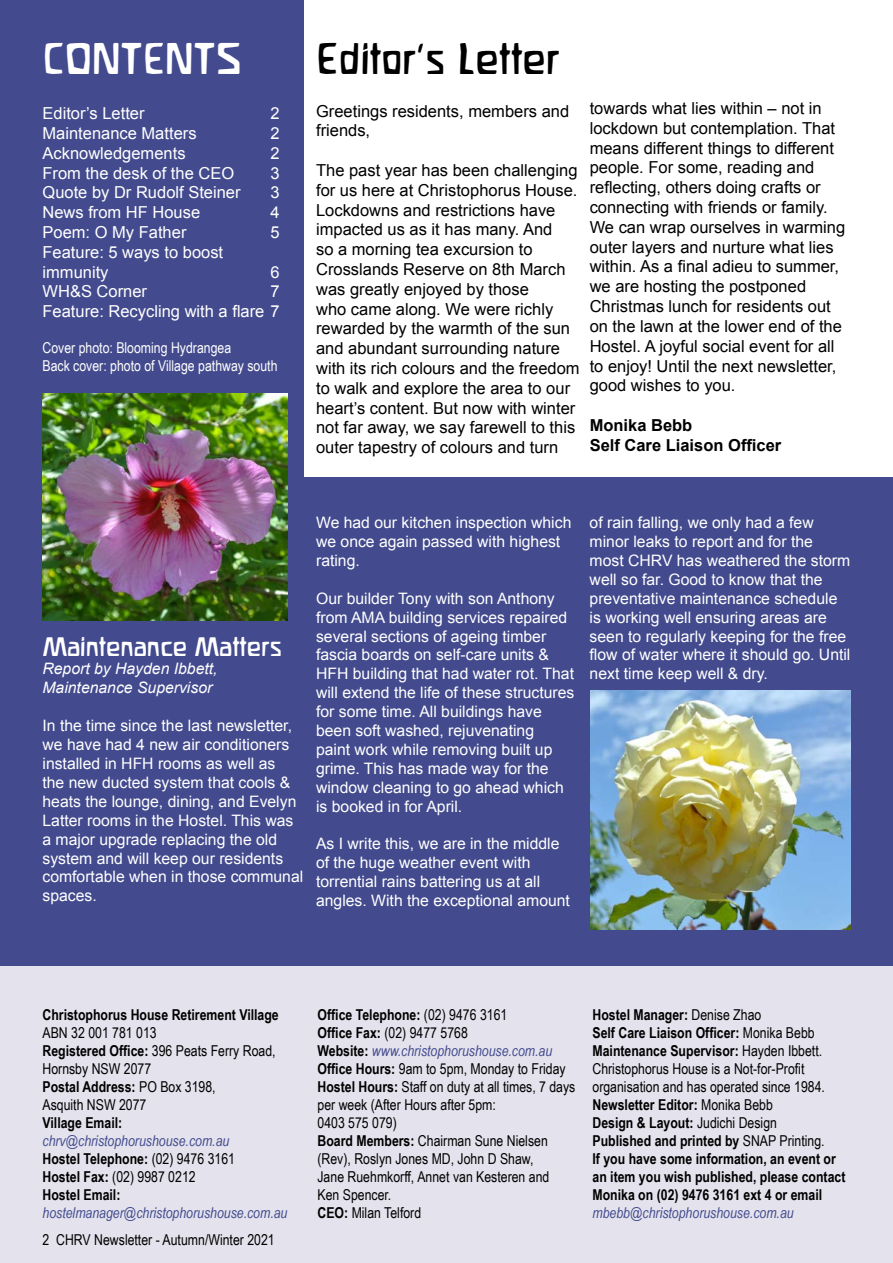
<style>
.page{position:relative;width:893px;height:1263px;background:#fff}
.page>*{position:absolute;margin:0;border:0;box-sizing:border-box;transform-origin:0 0}
.Heading_-_black{font:39px "Waldorfschrift";color:#000}
.Heading_-_black-2{font:39px "Waldorfschrift";color:#fff}
.t1{font:24px "Waldorfschrift";color:#fff}
.t2{font:16.5px/19.8px "Arial";color:#000}
.t3{font:16.5px/19.8px "Arial";color:#fff}
.t4{font:700 16.5px "Arial";color:#000}
.t5{font:15.75px/18.9px "Arial";color:#fff}
.t6{font:italic 15.75px/18.9px "Arial";color:#fff}
.Footnote___caption{font:700 15px/18px "Arial Narrow";color:#000}
.Footnote___caption-2{font:15px/18px "Arial Narrow";color:#000}
.Footnote___caption-3{font:italic 15px "Arial Narrow";color:#434b8e}
.Footnote___caption-4{font:15px "Arial Narrow";color:#fff}
.Page_number_-_black{font:15px "Arial Narrow";color:#000}
.s1{font-weight:700}
.s2{font-weight:400}
.s3{font-weight:700;font-style:normal;color:#000}
.s4{font-weight:400;font-style:italic;color:#434b8e}
</style>
<div class="page">
<div style="left:0;top:0;width:893px;height:992px;background:#434b8e"></div>
<div style="left:0;top:966px;width:893px;height:297px;background:#e4e3ed"></div>
<div style="left:304px;top:0;width:588px;height:476px;background:#fff"></div>
<img style="left:43px;top:394px;width:244px;height:226px">
<img style="left:590px;top:690px;width:260px;height:239px">
<p class="Heading_-_black-2" style="left:43px;top:36px;width:200px">CONTENTS</p>
<p class="t3" style="left:43px;top:104px;width:104px">Editor’s Letter</p>
<p class="t3" style="left:270px;top:104px;width:11px">2</p>
<p class="t3" style="left:43px;top:123px;width:156px">Maintenance Matters</p>
<p class="t3" style="left:270px;top:123px;width:11px">2</p>
<p class="t3" style="left:43px;top:143px;width:145px">Acknowledgements</p>
<p class="t3" style="left:270px;top:143px;width:11px">2</p>
<p class="t3" style="left:43px;top:163px;width:193px">From the desk of the CEO</p>
<p class="t3" style="left:270px;top:163px;width:11px">3</p>
<p class="t3" style="left:43px;top:183px;width:200px">Quote by Dr Rudolf Steiner</p>
<p class="t3" style="left:270px;top:183px;width:11px">3</p>
<p class="t3" style="left:43px;top:203px;width:159px">News from HF House</p>
<p class="t3" style="left:270px;top:203px;width:11px">4</p>
<p class="t3" style="left:43px;top:222px;width:145px">Poem: O My Father</p>
<p class="t3" style="left:270px;top:222px;width:11px">5</p>
<p class="t3" style="left:43px;top:242px;width:182px">Feature: 5 ways to boost immunity</p>
<p class="t3" style="left:270px;top:262px;width:11px">6</p>
<p class="t3" style="left:43px;top:282px;width:106px">WH&amp;S Corner</p>
<p class="t3" style="left:270px;top:282px;width:11px">7</p>
<p class="t3" style="left:43px;top:302px;width:238px">Feature: Recycling with a flare 7</p>
<p class="Footnote___caption-4" style="left:43px;top:337px;width:190px">Cover photo: Blooming Hydrangea</p>
<p class="Footnote___caption-4" style="left:43px;top:355px;width:237px">Back cover: photo of Village pathway south</p>
<p class="Heading_-_black" style="left:316px;top:36px;width:245px">Editor’s Letter</p>
<p class="t2" style="left:316px;top:101px;width:255px">Greetings residents, members and friends,</p>
<p class="t2" style="left:316px;top:160px;width:265px">The past year has been challenging for us here at Christophorus House.<br>Lockdowns and restrictions have impacted us as it has many. And<br>so a morning tea excursion to<br>Crosslands Reserve on 8th March was greatly enjoyed by those<br>who came along. We were richly rewarded by the warmth of the sun and abundant surrounding nature with its rich colours and the freedom to walk and explore the area to our heart’s content. But now with winter not far away, we say farewell to this outer tapestry of colours and turn</p>
<p class="t2" style="left:590px;top:99px;width:257px">towards what lies within – not in lockdown but contemplation. That means different things to different people. For some, reading and reflecting, others doing crafts or connecting with friends or family.<br>We can wrap ourselves in warming outer layers and nurture what lies within. As a final adieu to summer, we are hosting the postponed<br>Christmas lunch for residents out on the lawn at the lower end of the<br>Hostel. A joyful social event for all to enjoy! Until the next newsletter, good wishes to you.</p>
<p class="t4" style="left:590px;top:414px;width:104px">Monika Bebb</p>
<p class="t4" style="left:590px;top:434px;width:193px">Self Care Liaison Officer</p>
<p class="t1" style="left:43px;top:632px;width:241px">Maintenance Matters</p>
<p class="t6" style="left:43px;top:660px;width:177px">Report by Hayden Ibbett,<br>Maintenance Supervisor</p>
<p class="t5" style="left:43px;top:716px;width:262px">In the time since the last newsletter, we have had 4 new air conditioners installed in HFH rooms as well as<br>the new ducted system that cools &amp; heats the lounge, dining, and Evelyn<br>Latter rooms in the Hostel. This was a major upgrade replacing the old system and will keep our residents comfortable when in those communal spaces.</p>
<p class="t5" style="left:316px;top:513px;width:257px">We had our kitchen inspection which we once again passed with highest rating.</p>
<p class="t5" style="left:316px;top:589px;width:260px">Our builder Tony with son Anthony from AMA building services repaired several sections of ageing timber fascia boards on self-care units &amp; HFH building that had water rot. That will extend the life of these structures for some time. All buildings have been soft washed, rejuvenating<br>paint work while removing built up grime. This has made way for the window cleaning to go ahead which is booked in for April.</p>
<p class="t5" style="left:316px;top:835px;width:255px">As I write this, we are in the middle of the huge weather event with torrential rains battering us at all angles. With the exceptional amount</p>
<p class="t5" style="left:590px;top:513px;width:262px">of rain falling, we only had a few minor leaks to report and for the most CHRV has weathered the storm well so far. Good to know that the preventative maintenance schedule is working well ensuring areas are seen to regularly keeping for the free flow of water where it should go. Until next time keep well &amp; dry.</p>
<p class="Footnote___caption" style="left:43px;top:1005px;width:238px">Christophorus House Retirement Village</p>
<p class="Footnote___caption-2" style="left:43px;top:1023px;width:116px">ABN 32 001 781 013</p>
<p class="Footnote___caption-2" style="left:43px;top:1041px;width:235px"><span class="s1">Registered Office:</span> 396 Peats Ferry Road,</p>
<p class="Footnote___caption-2" style="left:43px;top:1059px;width:110px">Hornsby NSW 2077</p>
<p class="Footnote___caption" style="left:43px;top:1077px;width:175px">Postal Address: <span class="s2">PO Box 3198,</span></p>
<p class="Footnote___caption-2" style="left:43px;top:1095px;width:105px">Asquith NSW 2077</p>
<p class="Footnote___caption" style="left:43px;top:1113px;width:81px">Village Email:</p>
<p class="Footnote___caption-3" style="left:43px;top:1130px;width:188px">chrv@christophorushouse.com.au</p>
<p class="Footnote___caption" style="left:43px;top:1149px;width:194px">Hostel Telephone: <span class="s2">(02) 9476 3161</span></p>
<p class="Footnote___caption-2" style="left:43px;top:1167px;width:155px"><span class="s1">Hostel Fax:</span> (02) 9987 0212</p>
<p class="Footnote___caption" style="left:43px;top:1185px;width:79px">Hostel Email:</p>
<p class="Footnote___caption-3" style="left:43px;top:1202px;width:246px">hostelmanager@christophorushouse.com.au</p>
<p class="Page_number_-_black" style="left:43px;top:1228px;width:234px">2 CHRV Newsletter - Autumn/Winter 2021</p>
<p class="Footnote___caption" style="left:317px;top:1005px;width:191px">Office Telephone: <span class="s2">(02) 9476 3161</span></p>
<p class="Footnote___caption-2" style="left:317px;top:1023px;width:152px"><span class="s1">Office Fax:</span> (02) 9477 5768</p>
<p class="Footnote___caption-3" style="left:317px;top:1040px;width:236px"><span class="s3">Website:</span> www.christophorushouse.com.au</p>
<p class="Footnote___caption-2" style="left:317px;top:1059px;width:250px"><span class="s1">Office Hours:</span> 9am to 5pm, Monday to Friday</p>
<p class="Footnote___caption-2" style="left:317px;top:1077px;width:259px"><span class="s1">Hostel Hours:</span> Staff on duty at all times, 7 days per week (After Hours after 5pm:</p>
<p class="Footnote___caption-2" style="left:317px;top:1113px;width:232px">0403 575 079)<br><span class="s1">Board Members:</span> Chairman Sune Nielsen (Rev), Roslyn Jones MD, John D Shaw,</p>
<p class="Footnote___caption-2" style="left:317px;top:1167px;width:233px">Jane Ruehmkorff, Annet van Kesteren and<br>Ken Spencer.</p>
<p class="Footnote___caption-2" style="left:317px;top:1203px;width:105px"><span class="s1">CEO:</span> Milan Telford</p>
<p class="Footnote___caption" style="left:592px;top:1005px;width:224px">Hostel Manager: <span class="s2">Denise Zhao<br></span>Self Care Liaison Officer: <span class="s2">Monika Bebb</span></p>
<p class="Footnote___caption" style="left:592px;top:1041px;width:231px">Maintenance Supervisor: <span class="s2">Hayden Ibbett.</span></p>
<p class="Footnote___caption-2" style="left:592px;top:1059px;width:234px">Christophorus House is a Not-for-Profit organisation and has operated since 1984.</p>
<p class="Footnote___caption" style="left:592px;top:1095px;width:234px">Newsletter Editor: <span class="s2">Monika Bebb<br></span>Design &amp; Layout: <span class="s2">Judichi Design<br></span>Published and printed by <span class="s2">SNAP Printing.</span></p>
<p class="Footnote___caption" style="left:592px;top:1149px;width:254px">If you have some information, an event or an item you wish published, please contact Monika on (02) 9476 3161 ext 4 or email <span class="s4">mbebb@christophorushouse.com.au</span></p>
</div>
